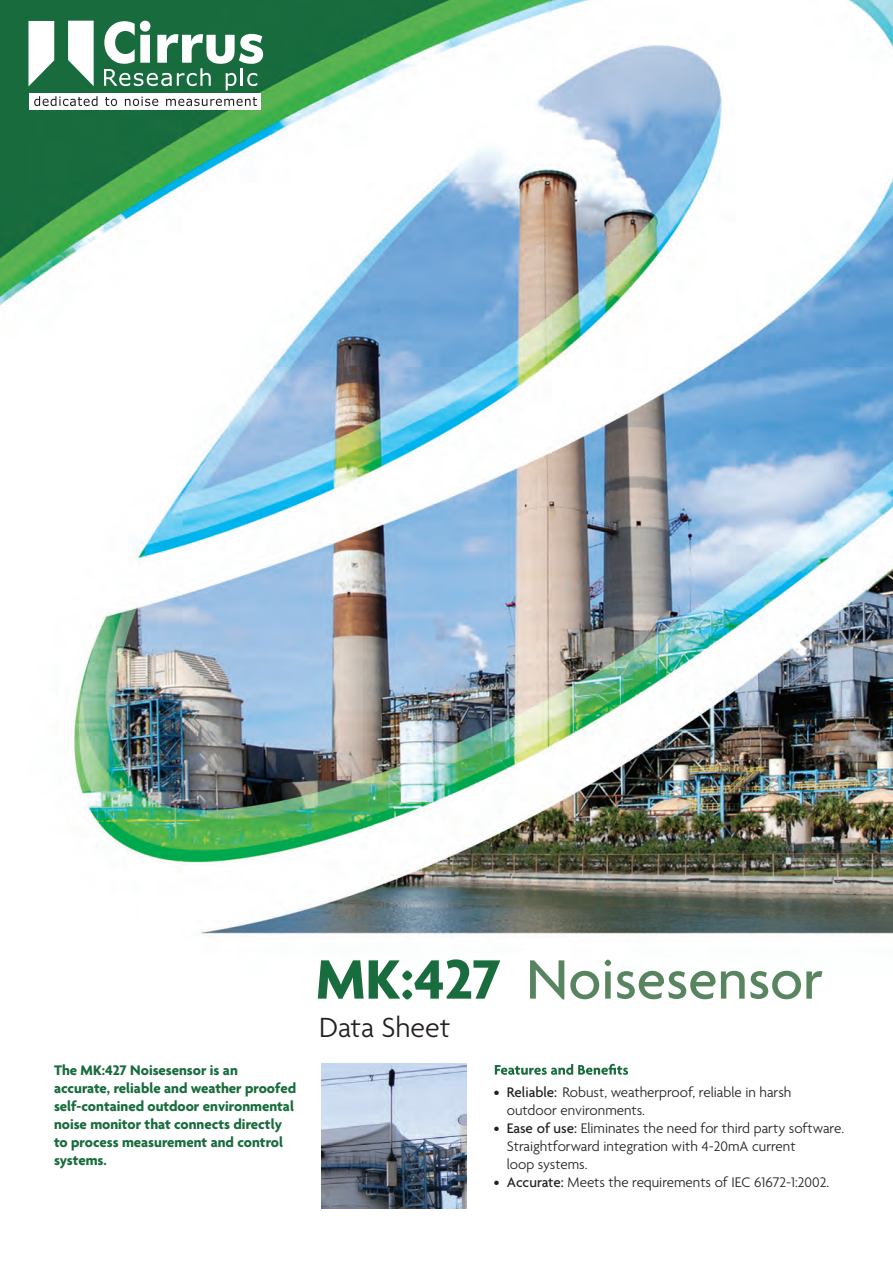
<style>
.page{position:relative;width:893px;height:1263px;background:#fff}
.page>*{position:absolute;margin:0;border:0;box-sizing:border-box;transform-origin:0 0}
.t1{font:500 60px "Agenda";color:#58855f}
.t2{font:300 30px "Agenda";color:#231f20}
.t3{font:300 15px/18px "Agenda";color:#231f20}
.t4{font:700 15px/18px "Agenda";color:#186c3e}
.t5{font:500 15px "Agenda";color:#231f20}
.s1{font-weight:700;color:#186c3e}
.s2{font-weight:500}
</style>
<div class="page">
<img style="left:0;top:0;width:893px;height:1209px">
<svg style="left:495px;top:1064px;width:133px;height:11px"></svg>
<img style="left:321px;top:1063px;width:146px;height:145px">
<svg style="left:28px;top:21px;width:26px;height:65px"></svg>
<svg style="left:68px;top:21px;width:26px;height:65px"></svg>
<svg style="left:104px;top:21px;width:159px;height:69px"></svg>
<div style="left:29px;top:93px;width:232px;height:16px;background:#fff"></div>
<svg style="left:34px;top:96px;width:64px;height:10px"></svg>
<svg style="left:105px;top:97px;width:12px;height:9px"></svg>
<svg style="left:125px;top:97px;width:33px;height:9px"></svg>
<svg style="left:166px;top:97px;width:91px;height:9px"></svg>
<p class="t4" style="left:54px;top:1062px;width:244px">The MK:427 Noisesensor is an accurate, reliable and weather proofed self-contained outdoor environmental noise monitor that connects directly to process measurement and control systems.</p>
<h1 class="t1" style="left:316px;top:947px;width:509px"><span class="s1">MK:427</span> Noisesensor</h1>
<h2 class="t2" style="left:319px;top:1011px;width:133px">Data Sheet</h2>
<p class="t5" style="left:494px;top:1084px;width:7px">•</p>
<p class="t3" style="left:507px;top:1084px;width:286px"><span class="s2">Reliable:</span> Robust, weatherproof, reliable in harsh</p>
<p class="t3" style="left:507px;top:1102px;width:140px">outdoor environments.</p>
<p class="t3" style="left:507px;top:1120px;width:339px;text-indent:-13px"><span class="s2">• Ease of use:</span> Eliminates the need for third party software.<br>Straightforward integration with 4-20mA current<br>loop systems.<br><span class="s2">Accurate:</span> Meets the requirements of IEC 61672-1:2002.</p>
<p class="t5" style="left:494px;top:1174px;width:7px">•</p>
</div>
